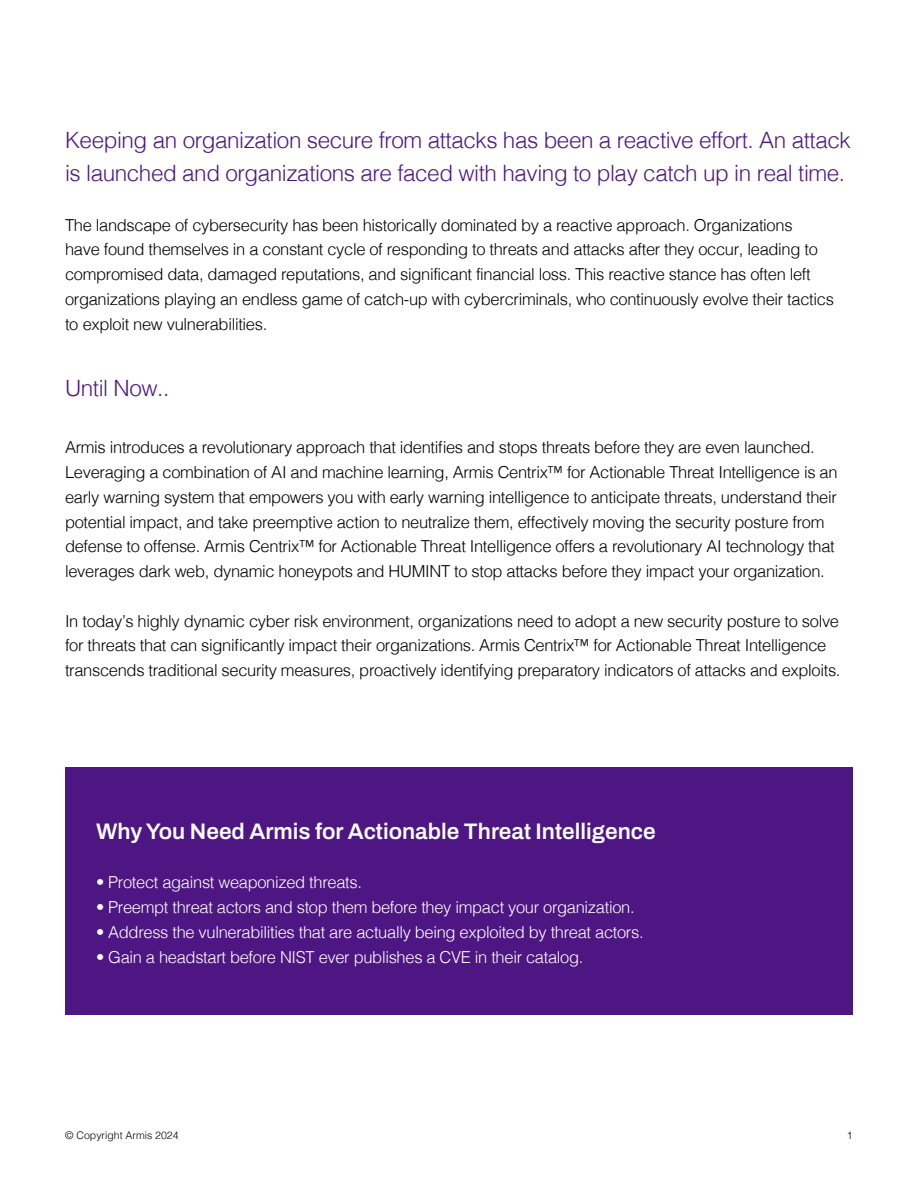
<style>
.page{position:relative;width:918px;height:1188px;background:#fff}
.page>*{position:absolute;margin:0;border:0;box-sizing:border-box;transform-origin:0 0}
.t1{font:300 22.5px/33px "Helvetica";letter-spacing:-.02em;color:#4e1682}
.t2{font:600 22.5px "Archivo";color:#fff}
.t3{font:300 16.5px/24.8px "Helvetica";letter-spacing:-.02em;color:#000}
.t4{font:300 16.5px "Helvetica";letter-spacing:-.02em;color:#fff}
.t5{font:300 10.5px "Helvetica";color:#000}
</style>
<div class="page">
<div style="left:65px;top:767px;width:788px;height:248px;background:#4e1682"></div>
<h1 class="t1" style="left:65px;top:126px;width:787px">Keeping an organization secure from attacks has been a reactive effort. An attack is launched and organizations are faced with having to play catch up in real time.</h1>
<p class="t3" style="left:65px;top:214px;width:770px">The landscape of cybersecurity has been historically dominated by a reactive approach. Organizations<br>have found themselves in a constant cycle of responding to threats and attacks after they occur, leading to compromised data, damaged reputations, and significant financial loss. This reactive stance has often left organizations playing an endless game of catch-up with cybercriminals, who continuously evolve their tactics to exploit new vulnerabilities.</p>
<h1 class="t1" style="left:65px;top:373px;width:106px">Until Now..</h1>
<p class="t3" style="left:65px;top:434px;width:774px">Armis introduces a revolutionary approach that identifies and stops threats before they are even launched.<br>Leveraging a combination of AI and machine learning, Armis Centrix™ for Actionable Threat Intelligence is an early warning system that empowers you with early warning intelligence to anticipate threats, understand their potential impact, and take preemptive action to neutralize them, effectively moving the security posture from defense to offense. Armis Centrix™ for Actionable Threat Intelligence offers a revolutionary AI technology that leverages dark web, dynamic honeypots and HUMINT to stop attacks before they impact your organization.</p>
<p class="t3" style="left:65px;top:610px;width:777px">In today’s highly dynamic cyber risk environment, organizations need to adopt a new security posture to solve for threats that can significantly impact their organizations. Armis Centrix™ for Actionable Threat Intelligence transcends traditional security measures, proactively identifying preparatory indicators of attacks and exploits.</p>
<h1 class="t2" style="left:96px;top:822px;width:561px">Why You Need Armis for Actionable Threat Intelligence</h1>
<p class="t4" style="left:96px;top:876px;width:267px">• Protect against weaponized threats.</p>
<p class="t4" style="left:96px;top:901px;width:540px">• Preempt threat actors and stop them before they impact your organization.</p>
<p class="t4" style="left:96px;top:926px;width:549px">• Address the vulnerabilities that are actually being exploited by threat actors.</p>
<p class="t4" style="left:96px;top:950px;width:489px">• Gain a headstart before NIST ever publishes a CVE in their catalog.</p>
<p class="t5" style="left:65px;top:1131px;width:115px">© Copyright Armis 2024</p>
<p class="t5" style="left:847px;top:1131px;width:7px">1</p>
</div>
